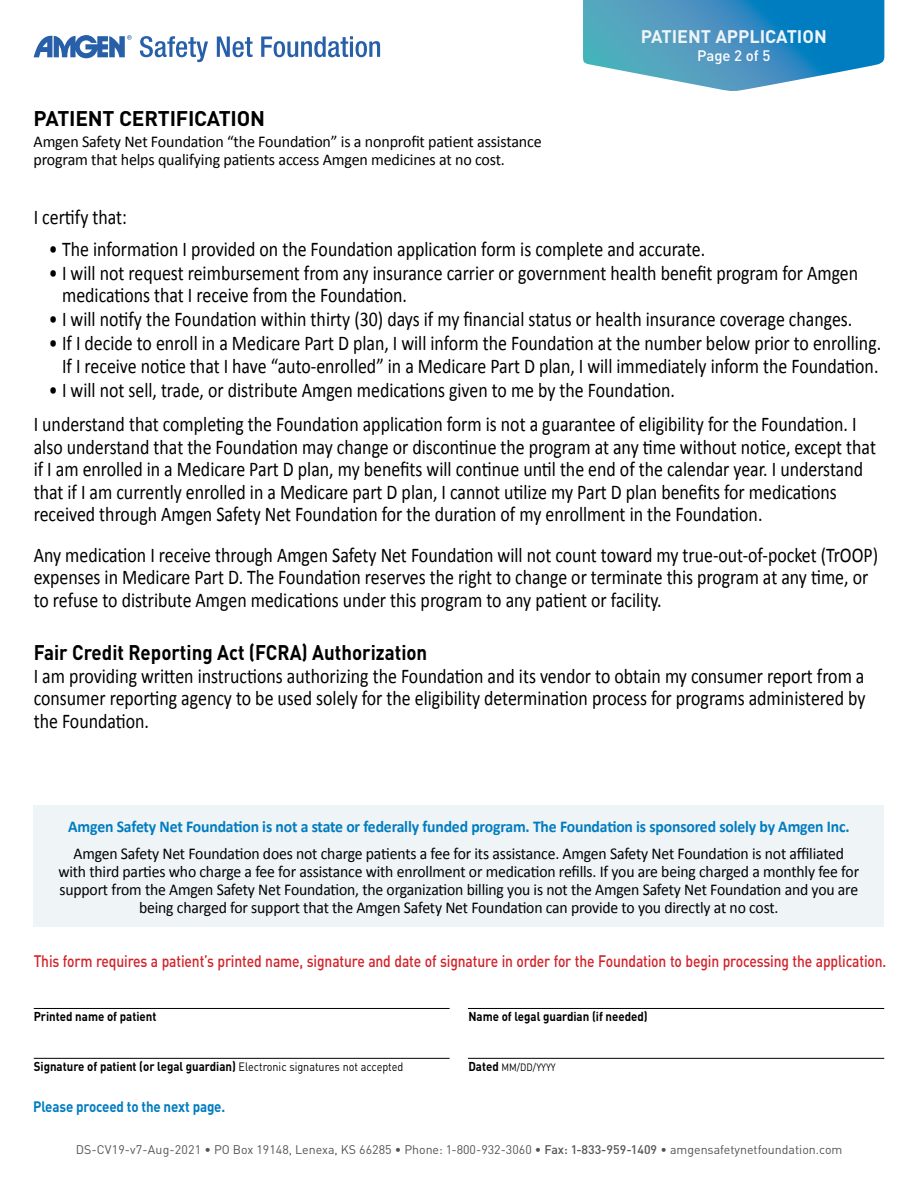
<style>
.page{position:relative;width:918px;height:1188px;background:#fff}
.page>*{position:absolute;margin:0;border:0;box-sizing:border-box;transform-origin:0 0}
.HIPPA_body{font:21px/22.5px "Calibri";color:#000;scale:.85 1}
.HIPPA_bullet{font:21px/22.5px "Calibri";color:#000;scale:.85 1}
.HIPPA_subhead{font:700 21px "DIN";color:#000;scale:.89 1}
.Section{font:700 21px "DIN";letter-spacing:-.01em;color:#000}
.t1{font:700 18px "DIN";color:#eff4f7}
.t2{font:16.5px/18px "Calibri";letter-spacing:-.01em;color:#000;text-align:center;scale:.95 1}
.t3{font:16.5px/18px "Calibri";letter-spacing:-.01em;color:#000}
.Question{font:500 16.5px "DIN";letter-spacing:-.01em;color:#d22129;scale:.84 1}
.t4{font:700 16.5px "Calibri";letter-spacing:-.01em;color:#007cc0;scale:.95 1}
.HIPPA_subhead-2{font:700 15px "DIN";letter-spacing:-.01em;color:#007cc0;scale:.89 1}
.t5{font:500 15px "DIN";color:#fff}
.Label{font:700 12.75px "DIN";color:#000;scale:.9 1}
.t6{font:12.3px "DIN";color:#535454}
.Label-2{font:10.5px "DIN";color:#000;scale:.9 1}
.s1{font-weight:400;font-size:12px}
.s2{font-weight:700;font-size:12.75px}
.s3{font-weight:500}
</style>
<div class="page">
<svg style="left:583px;top:0;width:301px;height:91px;background:#52a1c9"></svg>
<svg style="left:34px;top:35px;width:98px;height:23px"></svg>
<svg style="left:140px;top:36px;width:68px;height:26px"></svg>
<svg style="left:217px;top:37px;width:36px;height:20px"></svg>
<svg style="left:261px;top:36px;width:119px;height:21px"></svg>
<hr style="left:34px;top:1008px;width:416px;height:1px;background:#000">
<hr style="left:468px;top:1008px;width:416px;height:1px;background:#000">
<hr style="left:34px;top:1058px;width:416px;height:1px;background:#000">
<hr style="left:468px;top:1058px;width:416px;height:1px;background:#000">
<div style="left:34px;top:806px;width:850px;height:121px;background:#eff4f7"></div>
<p class="Section" style="left:34px;top:105px;width:233px">PATIENT CERTIFICATION</p>
<p class="t3" style="left:34px;top:132px;width:510px">Amgen Safety Net Foundation “the Foundation” is a nonprofit patient assistance program that helps qualifying patients access Amgen medicines at no cost.</p>
<p class="t1" style="left:641px;top:24px;width:188px">PATIENT APPLICATION</p>
<p class="t5" style="left:697px;top:46px;width:75px">Page 2 of 5</p>
<p class="HIPPA_body" style="left:34px;top:205px;width:111px">I certify that:</p>
<p class="HIPPA_bullet" style="left:49px;top:237px;width:774px">• The information I provided on the Foundation application form is complete and accurate.</p>
<p class="HIPPA_bullet" style="left:62px;top:261px;width:938px;text-indent:-13px">• I will not request reimbursement from any insurance carrier or government health benefit program for Amgen medications that I receive from the Foundation.</p>
<p class="HIPPA_bullet" style="left:49px;top:307px;width:947px">• I will notify the Foundation within thirty (30) days if my financial status or health insurance coverage changes.</p>
<p class="HIPPA_bullet" style="left:49px;top:331px;width:981px;text-align:center">• If I decide to enroll in a Medicare Part D plan, I will inform the Foundation at the number below prior to enrolling.<br>If I receive notice that I have “auto-enrolled” in a Medicare Part D plan, I will immediately inform the Foundation.</p>
<p class="HIPPA_bullet" style="left:49px;top:378px;width:738px">• I will not sell, trade, or distribute Amgen medications given to me by the Foundation.</p>
<p class="HIPPA_body" style="left:34px;top:412px;width:992px">I understand that completing the Foundation application form is not a guarantee of eligibility for the Foundation. I also understand that the Foundation may change or discontinue the program at any time without notice, except that if I am enrolled in a Medicare Part D plan, my benefits will continue until the end of the calendar year. I understand that if I am currently enrolled in a Medicare part D plan, I cannot utilize my Part D plan benefits for medications received through Amgen Safety Net Foundation for the duration of my enrollment in the Foundation.</p>
<p class="HIPPA_body" style="left:34px;top:543px;width:995px">Any medication I receive through Amgen Safety Net Foundation will not count toward my true-out-of-pocket (TrOOP) expenses in Medicare Part D. The Foundation reserves the right to change or terminate this program at any time, or to refuse to distribute Amgen medications under this program to any patient or facility.</p>
<p class="HIPPA_subhead" style="left:34px;top:639px;width:444px">Fair Credit Reporting Act (FCRA) Authorization</p>
<p class="HIPPA_body" style="left:34px;top:664px;width:980px;text-align:justify">I am providing written instructions authorizing the Foundation and its vendor to obtain my consumer report from a consumer reporting agency to be used solely for the eligibility determination process for programs administered by the Foundation.</p>
<p class="t4" style="left:68px;top:815px;width:824px">Amgen Safety Net Foundation is not a state or federally funded program. The Foundation is sponsored solely by Amgen Inc.</p>
<p class="t2" style="left:58px;top:844px;width:844px">Amgen Safety Net Foundation does not charge patients a fee for its assistance. Amgen Safety Net Foundation is not affiliated with third parties who charge a fee for assistance with enrollment or medication refills. If you are being charged a monthly fee for support from the Amgen Safety Net Foundation, the organization billing you is not the Amgen Safety Net Foundation and you are being charged for support that the Amgen Safety Net Foundation can provide to you directly at no cost.</p>
<p class="Question" style="left:34px;top:951px;width:1017px">This form requires a patient’s printed name, signature and date of signature in order for the Foundation to begin processing the application.</p>
<p class="Label" style="left:34px;top:1008px;width:138px">Printed name of patient</p>
<p class="Label" style="left:34px;top:1058px;width:412px">Signature of patient (or legal guardian) <span class="s1">Electronic signatures not accepted</span></p>
<p class="HIPPA_subhead-2" style="left:33px;top:1096px;width:217px">Please proceed to the next page.</p>
<p class="Label" style="left:468px;top:1008px;width:201px">Name of legal guardian (if needed)</p>
<p class="Label-2" style="left:468px;top:1061px;width:99px"><span class="s2">Dated</span> MM/DD/YYYY</p>
<p class="t6" style="left:76px;top:1142px;width:768px">DS-CV19-v7-Aug-2021 • PO Box 19148, Lenexa, KS 66285 • Phone: 1-800-932-3060 • <span class="s3">Fax: 1-833-959-1409</span> • amgensafetynetfoundation.com</p>
</div>
